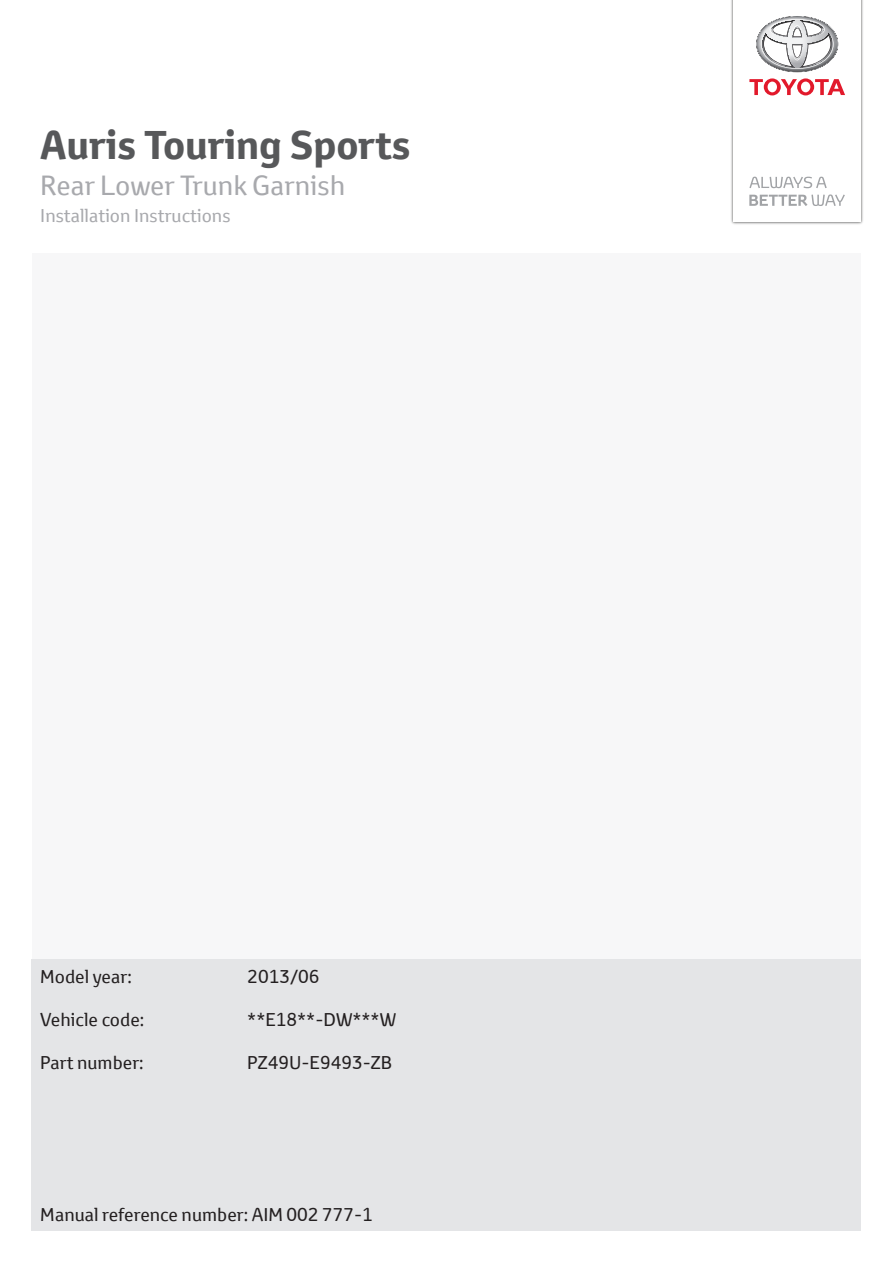
<style>
.page{position:relative;width:893px;height:1263px;background:#fff}
.page>*{position:absolute;margin:0;border:0;box-sizing:border-box;transform-origin:0 0}
.t1{font:700 39px "Toyota Text";color:#57585a}
.t2{font:27px "Toyota Text";color:#a8a9ad}
.t3{font:18px "Toyota Text";color:#231f20}
.t4{font:18px "Toyota Text";color:#a8a9ad}
</style>
<div class="page">
<img style="left:731px;top:0;width:132px;height:224px">
<div style="left:733px;top:0;width:128px;height:222px;background:#fff"></div>
<svg style="left:749px;top:78px;width:96px;height:17px"></svg>
<svg style="left:756px;top:16px;width:82px;height:56px"></svg>
<svg style="left:749px;top:177px;width:78px;height:11px"></svg>
<svg style="left:749px;top:194px;width:96px;height:12px"></svg>
<div style="left:32px;top:959px;width:829px;height:272px;background:#e4e5e7"></div>
<div style="left:33px;top:253px;width:828px;height:706px;background:#f7f7f8"></div>
<p class="t1" style="left:40px;top:119px;width:372px">Auris Touring Sports</p>
<p class="t2" style="left:40px;top:167px;width:307px">Rear Lower Trunk Garnish</p>
<p class="t4" style="left:40px;top:203px;width:192px">Installation Instructions</p>
<p class="t3" style="left:40px;top:964px;width:93px">Model year:</p>
<p class="t3" style="left:247px;top:964px;width:74px">2013/06</p>
<p class="t3" style="left:40px;top:1008px;width:106px">Vehicle code:</p>
<p class="t3" style="left:247px;top:1008px;width:150px">**E18**-DW***W</p>
<p class="t3" style="left:40px;top:1051px;width:105px">Part number:</p>
<p class="t3" style="left:247px;top:1051px;width:146px">PZ49U-E9493-ZB</p>
<p class="t3" style="left:40px;top:1202px;width:334px">Manual reference number: AIM 002 777-1</p>
</div>
